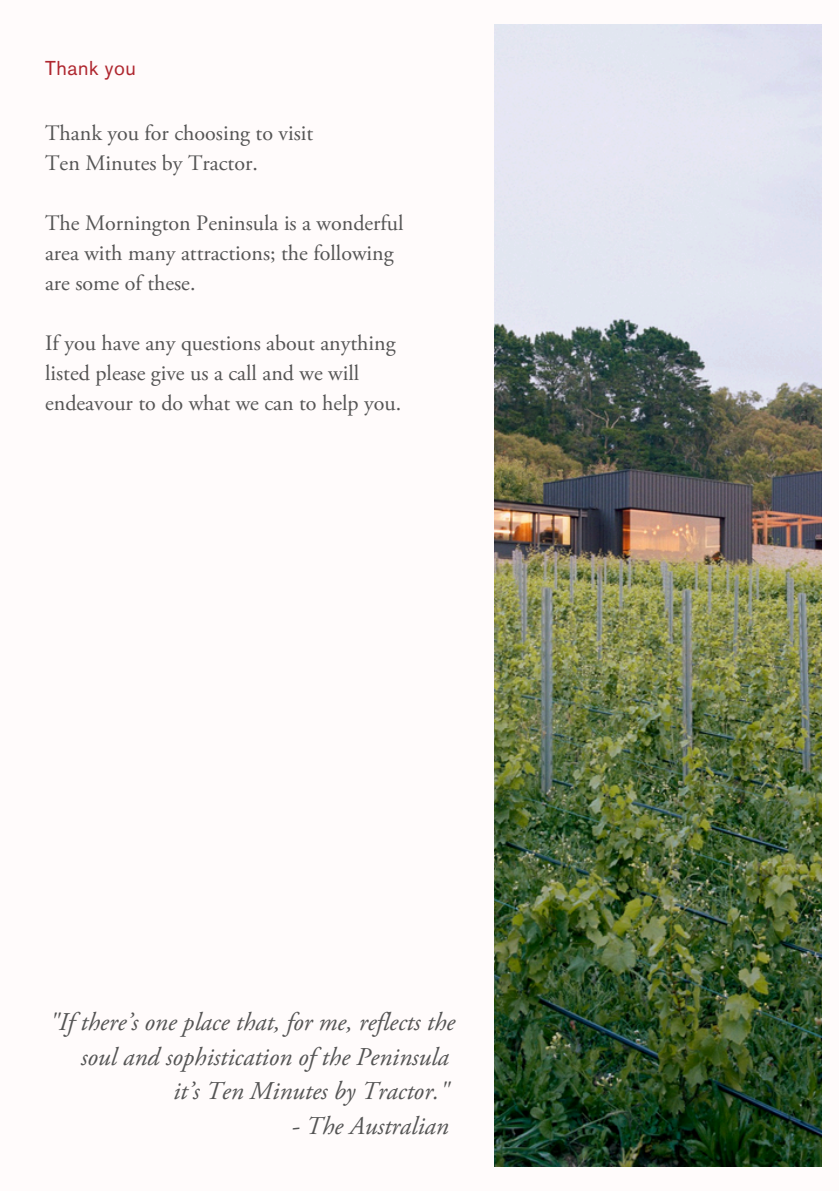
<style>
.page{position:relative;width:839px;height:1191px;background:#fff}
.page>*{position:absolute;margin:0;border:0;box-sizing:border-box;transform-origin:0 0}
.t1{font:italic 25.6px/34.4px "Adobe Garamond Pro";color:#545454;text-align:right}
.t2{font:22px/30px "Adobe Garamond Pro";color:#545454}
.t3{font:20px "Akzidenz Grotesk Pro";letter-spacing:.03em;color:#af272f}
</style>
<div class="page">
<div style="left:0;top:0;width:838px;height:1191px;background:#fffbfb"></div>
<img style="left:494px;top:25px;width:327px;height:1141px">
<p class="t3" style="left:45px;top:55px;width:92px">Thank you</p>
<p class="t2" style="left:45px;top:120px;width:269px">Thank you for choosing to visit</p>
<p class="t2" style="left:45px;top:150px;width:214px">Ten Minutes by Tractor.</p>
<p class="t2" style="left:45px;top:210px;width:360px">The Mornington Peninsula is a wonderful area with many attractions; the following are some of these.</p>
<p class="t2" style="left:45px;top:330px;width:358px">If you have any questions about anything listed please give us a call and we will endeavour to do what we can to help you.</p>
<h1 class="t1" style="left:49px;top:1008px;width:407px">"If there’s one place that, for me, reflects the soul and sophistication of the Peninsula<br>it’s Ten Minutes by Tractor."</h1>
<h1 class="t1" style="left:291px;top:1111px;width:159px">- The Australian</h1>
</div>
